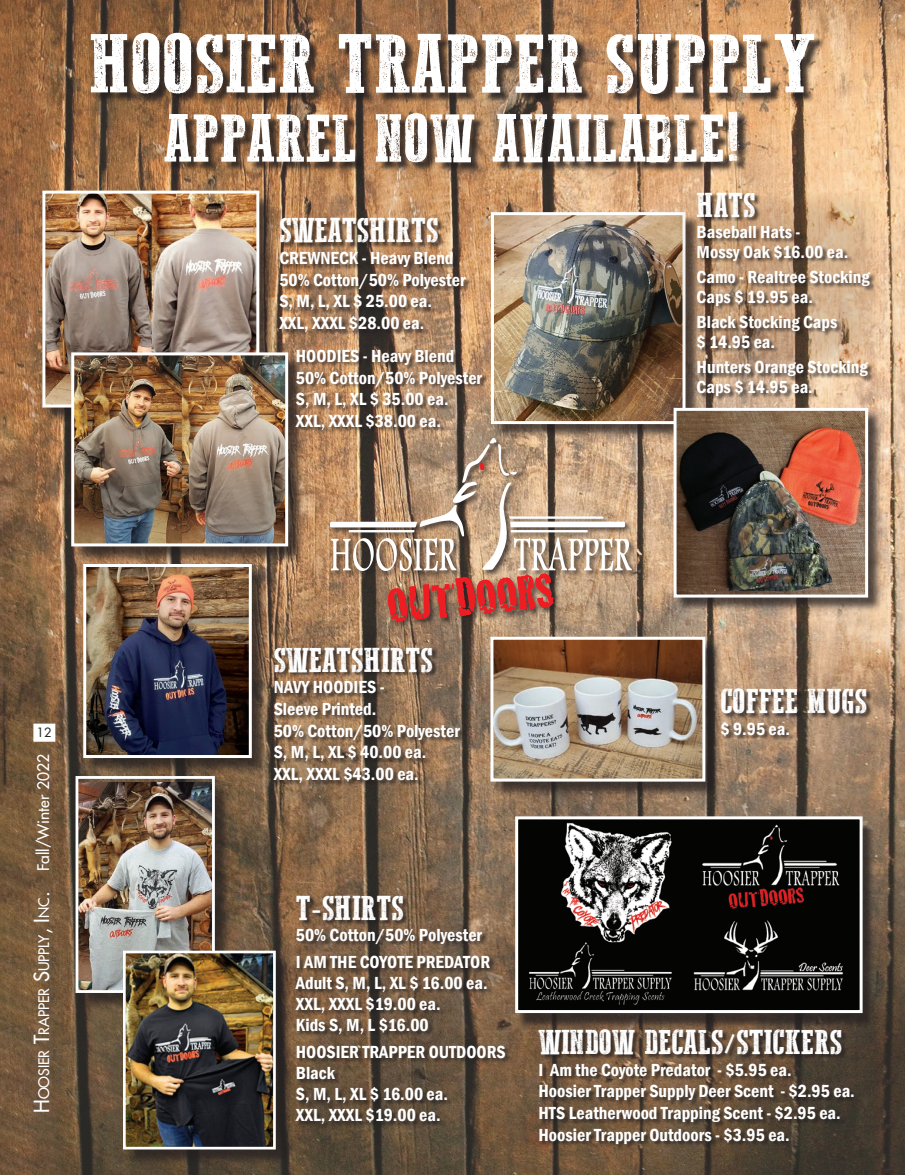
<style>
.page{position:relative;width:905px;height:1175px;background:#fff}
.page>*{position:absolute;margin:0;border:0;box-sizing:border-box;transform-origin:0 0}
.t1{font:87px "Western Bang Bang";color:#fff}
.t2{font:70.5px "Western Bang Bang";color:#fff}
.t3{font:36px "Western Bang Bang";color:#fff}
.t4{font:600 condensed 18px/19.5px "Franklin Gothic";color:#fff}
.t5{font:14.25px "Futura";color:#fff}
.t6{font:12.45px "Futura";color:#231f20}
.s1{font-size:20.25px}
.s2{font-size:15.6px}
</style>
<div class="page">
<img style="left:0;top:0;width:904px;height:1174px">
<div style="left:33px;top:723px;width:22px;height:18px;background:#fff;border:2px solid #fff"></div>
<div style="left:44px;top:192px;width:232px;height:232px;background:#231f20;opacity:.75"></div>
<img style="left:46px;top:195px;width:209px;height:208px">
<div style="left:42px;top:191px;width:217px;height:216px;border:3px solid #fff"></div>
<div style="left:73px;top:354px;width:232px;height:209px;background:#231f20;opacity:.75"></div>
<img style="left:75px;top:356px;width:209px;height:186px">
<div style="left:71px;top:352px;width:217px;height:194px;border:3px solid #fff"></div>
<div style="left:492px;top:639px;width:230px;height:160px;background:#231f20;opacity:.75"></div>
<img style="left:494px;top:640px;width:207px;height:137px">
<div style="left:490px;top:636px;width:215px;height:145px;border:3px solid #fff"></div>
<div style="left:93px;top:34px;width:732px;height:140px;background:#231f20;opacity:.85"></div>
<div style="left:493px;top:214px;width:207px;height:225px;background:#231f20;opacity:.75"></div>
<img style="left:495px;top:216px;width:186px;height:204px">
<div style="left:491px;top:212px;width:194px;height:212px;border:3px solid #fff"></div>
<div style="left:675px;top:410px;width:208px;height:202px;background:#231f20;opacity:.75"></div>
<img style="left:677px;top:412px;width:187px;height:181px">
<div style="left:673px;top:408px;width:195px;height:189px;border:3px solid #fff"></div>
<div style="left:78px;top:778px;width:154px;height:232px;background:#231f20;opacity:.75"></div>
<img style="left:80px;top:782px;width:131px;height:207px">
<div style="left:76px;top:776px;width:139px;height:217px;border:3px solid #fff"></div>
<div style="left:721px;top:688px;width:151px;height:54px;background:#231f20;opacity:.75"></div>
<div style="left:296px;top:896px;width:215px;height:233px;background:#231f20;opacity:.75"></div>
<div style="left:538px;top:1029px;width:322px;height:120px;background:#231f20;opacity:.75"></div>
<div style="left:517px;top:821px;width:358px;height:207px;background:#231f20;opacity:.75"></div>
<img style="left:519px;top:820px;width:339px;height:189px">
<div style="left:515px;top:816px;width:347px;height:197px;border:3px solid #fff"></div>
<div style="left:296px;top:350px;width:192px;height:85px;background:#231f20;opacity:.75"></div>
<div style="left:279px;top:218px;width:193px;height:119px;background:#231f20;opacity:.75"></div>
<svg style="left:678px;top:191px;width:200px;height:180px;background:#a48971"></svg>
<div style="left:698px;top:193px;width:178px;height:209px;background:#231f20;opacity:.75"></div>
<div style="left:329px;top:437px;width:310px;height:192px;background:#231f20;opacity:.75"></div>
<svg style="left:330px;top:438px;width:301px;height:184px;background:#b48f77"></svg>
<div style="left:125px;top:952px;width:167px;height:214px;background:#231f20;opacity:.75"></div>
<img style="left:127px;top:954px;width:145px;height:191px">
<div style="left:123px;top:950px;width:153px;height:199px;border:3px solid #fff"></div>
<div style="left:274px;top:647px;width:192px;height:141px;background:#231f20;opacity:.75"></div>
<div style="left:85px;top:565px;width:184px;height:210px;background:#231f20;opacity:.75"></div>
<img style="left:87px;top:568px;width:161px;height:186px">
<div style="left:83px;top:564px;width:169px;height:194px;border:3px solid #fff"></div>
<p class="t1" style="left:89px;top:20px;width:727px">HOOSIER TRAPPER SUPPLY</p>
<p class="t2" style="left:164px;top:102px;width:578px">APPAREL NOW AVAILABLE!</p>
<p class="t3" style="left:279px;top:212px;width:161px">SWEATSHIRTS</p>
<p class="t4" style="left:279px;top:248px;width:176px">CREWNECK - Heavy Blend</p>
<p class="t4" style="left:279px;top:269px;width:188px">50% Cotton/50% Polyester</p>
<p class="t4" style="left:279px;top:291px;width:154px">S, M, L, XL $ 25.00 ea.</p>
<p class="t4" style="left:279px;top:313px;width:146px">XXL, XXXL $28.00 ea.</p>
<p class="t4" style="left:296px;top:346px;width:160px">HOODIES - Heavy Blend</p>
<p class="t4" style="left:296px;top:368px;width:188px">50% Cotton/50% Polyester</p>
<p class="t4" style="left:296px;top:389px;width:154px">S, M, L, XL $ 35.00 ea.</p>
<p class="t4" style="left:296px;top:411px;width:146px">XXL, XXXL $38.00 ea.</p>
<p class="t3" style="left:696px;top:187px;width:61px">HATS</p>
<p class="t4" style="left:696px;top:222px;width:105px">Baseball Hats -</p>
<p class="t4" style="left:696px;top:241px;width:153px">Mossy Oak $16.00 ea.</p>
<p class="t4" style="left:696px;top:267px;width:175px">Camo - Realtree Stocking</p>
<p class="t4" style="left:696px;top:286px;width:118px">Caps $ 19.95 ea.</p>
<p class="t4" style="left:696px;top:312px;width:142px">Black Stocking Caps</p>
<p class="t4" style="left:696px;top:331px;width:80px">$ 14.95 ea.</p>
<p class="t4" style="left:696px;top:357px;width:173px">Hunters Orange Stocking<br>Caps $ 14.95 ea.</p>
<p class="t6" style="left:37px;top:724px;width:17px">12</p>
<p class="t5" style="left:35px;top:1113px;width:360px;rotate:-90deg"><span class="s1">H</span>oosier <span class="s1">T</span>rapper <span class="s1">S</span>upply<span class="s1">, I</span> nc<span class="s1">.</span> <span class="s2">Fall/Winter 2022</span></p>
<p class="t3" style="left:274px;top:641px;width:161px">SWEATSHIRTS</p>
<p class="t4" style="left:274px;top:677px;width:112px">NAVY HOODIES -</p>
<p class="t4" style="left:274px;top:699px;width:104px">Sleeve Printed.</p>
<p class="t4" style="left:274px;top:720px;width:188px">50% Cotton/50% Polyester</p>
<p class="t4" style="left:274px;top:742px;width:154px">S, M, L, XL $ 40.00 ea.</p>
<p class="t4" style="left:274px;top:763px;width:146px">XXL, XXXL $43.00 ea.</p>
<p class="t3" style="left:720px;top:683px;width:148px">COFFEE MUGS</p>
<p class="t4" style="left:720px;top:718px;width:71px">$ 9.95 ea.</p>
<p class="t3" style="left:296px;top:890px;width:109px">T-SHIRTS</p>
<p class="t4" style="left:296px;top:925px;width:188px">50% Cotton/50% Polyester</p>
<p class="t4" style="left:296px;top:952px;width:196px">I AM THE COYOTE PREDATOR</p>
<p class="t4" style="left:296px;top:973px;width:193px">Adult S, M, L, XL $ 16.00 ea.</p>
<p class="t4" style="left:296px;top:994px;width:146px">XXL, XXXL $19.00 ea.</p>
<p class="t4" style="left:296px;top:1015px;width:134px">Kids S, M, L $16.00</p>
<p class="t4" style="left:296px;top:1042px;width:211px">HOOSIER TRAPPER OUTDOORS</p>
<p class="t4" style="left:296px;top:1063px;width:41px">Black</p>
<p class="t4" style="left:296px;top:1084px;width:154px">S, M, L, XL $ 16.00 ea.</p>
<p class="t4" style="left:296px;top:1105px;width:146px">XXL, XXXL $19.00 ea.</p>
<p class="t3" style="left:538px;top:1023px;width:305px">WINDOW DECALS/STICKERS</p>
<p class="t4" style="left:538px;top:1059px;width:255px">I Am the Coyote Predator - $5.95 ea.</p>
<p class="t4" style="left:538px;top:1081px;width:318px">Hoosier Trapper Supply Deer Scent - $2.95 ea.</p>
<p class="t4" style="left:538px;top:1102px;width:304px">HTS Leatherwood Trapping Scent - $2.95 ea.</p>
<p class="t4" style="left:538px;top:1124px;width:253px">Hoosier Trapper Outdoors - $3.95 ea.</p>
</div>
